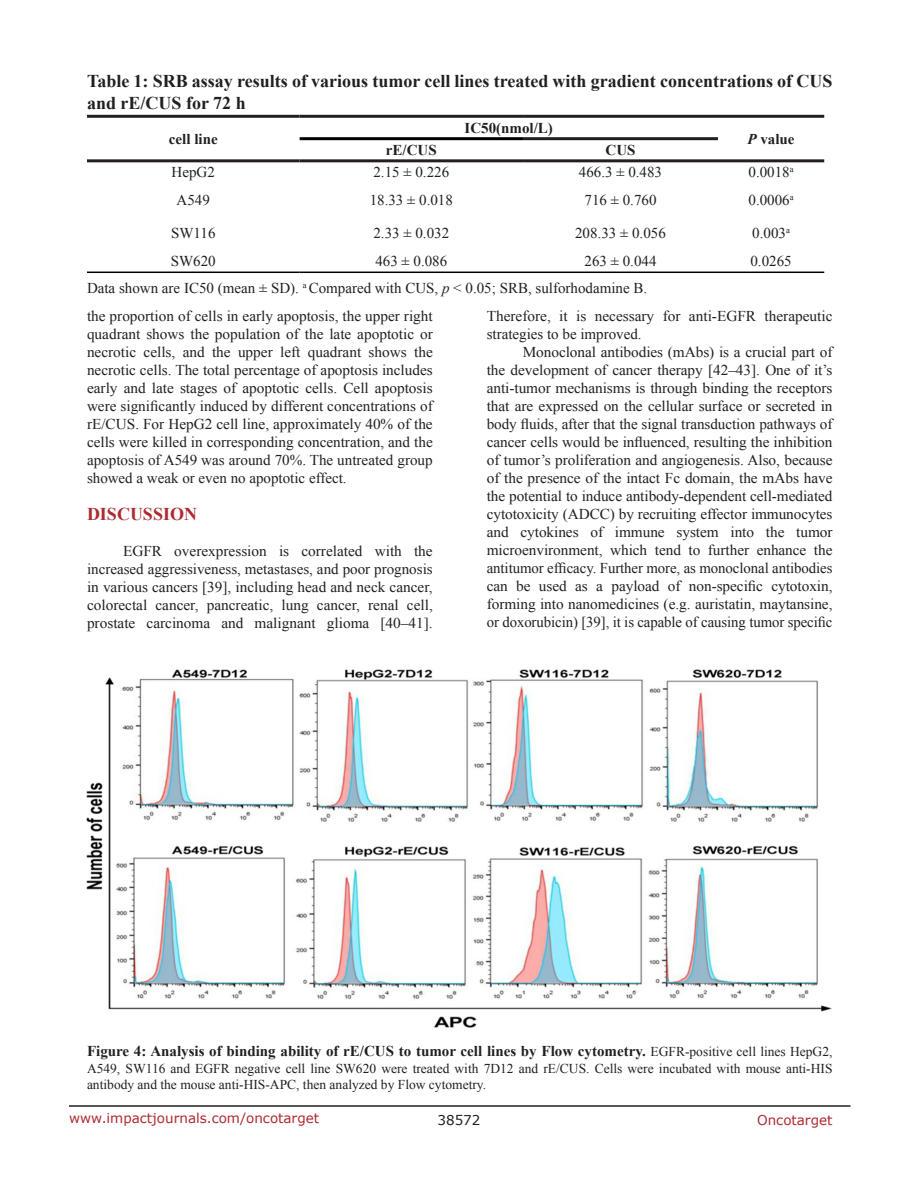
<style>
.page{position:relative;width:918px;height:1188px;background:#fff}
.page>*{position:absolute;margin:0;border:0;box-sizing:border-box;transform-origin:0 0}
.TableHeading{font:700 18px/21.6px "Times New Roman";color:#231f20}
.Heading{font:700 18px "Times New Roman";color:#ac2b31}
.BodyText{font:15px/18px "Times New Roman";color:#231f20;text-align:justify}
.TableText{font:15px "Times New Roman";color:#231f20}
.FigureText{font:700 15px "Times New Roman";color:#231f20}
.TableText-2{font:700 15px "Times New Roman";color:#231f20}
.FigureText-2{font:13.5px/16.2px "Times New Roman";color:#231f20}
.t1{font:13.5px "Verdana";color:#ac2b31}
.t2{font:13.5px "Verdana";color:#231f20}
.s1{font-style:italic}
.s2{font-weight:400;font-size:13.5px}
</style>
<div class="page">
<hr style="left:69px;top:1105px;width:781px;height:2px;background:#231f20">
<hr style="left:87px;top:115px;width:213px;height:3px;background:#231f20">
<hr style="left:87px;top:159px;width:213px;height:3px;background:#231f20">
<hr style="left:300px;top:115px;width:223px;height:3px;background:#231f20">
<hr style="left:523px;top:115px;width:195px;height:3px;background:#231f20">
<hr style="left:718px;top:115px;width:106px;height:3px;background:#231f20">
<hr style="left:718px;top:159px;width:106px;height:3px;background:#231f20">
<hr style="left:300px;top:159px;width:223px;height:3px;background:#231f20">
<hr style="left:523px;top:159px;width:195px;height:3px;background:#231f20">
<hr style="left:300px;top:137px;width:223px;height:3px;background:#000">
<hr style="left:523px;top:137px;width:195px;height:3px;background:#231f20">
<hr style="left:87px;top:272px;width:213px;height:1px;background:#000">
<hr style="left:300px;top:272px;width:223px;height:1px;background:#000">
<hr style="left:523px;top:272px;width:195px;height:1px;background:#000">
<hr style="left:718px;top:272px;width:106px;height:1px;background:#000">
<img style="left:86px;top:670px;width:746px;height:357px">
<p class="TableHeading" style="left:87px;top:70px;width:747px">Table 1: SRB assay results of various tumor cell lines treated with gradient concentrations of CUS and rE/CUS for 72 h</p>
<p class="TableText-2" style="left:169px;top:128px;width:50px">cell line</p>
<p class="TableText-2" style="left:465px;top:117px;width:90px">IC50(nmol/L)</p>
<p class="TableText-2" style="left:748px;top:128px;width:49px"><span class="s1">P</span> value</p>
<p class="TableText-2" style="left:386px;top:139px;width:52px">rE/CUS</p>
<p class="TableText-2" style="left:606px;top:139px;width:31px">CUS</p>
<p class="TableText" style="left:172px;top:162px;width:45px">HepG2</p>
<p class="TableText" style="left:373px;top:162px;width:77px">2.15 ± 0.226</p>
<p class="TableText" style="left:579px;top:162px;width:85px">466.3 ± 0.483</p>
<p class="TableText" style="left:749px;top:162px;width:47px">0.0018<sup>a</sup></p>
<p class="TableText" style="left:177px;top:189px;width:35px">A549</p>
<p class="TableText" style="left:370px;top:189px;width:85px">18.33 ± 0.018</p>
<p class="TableText" style="left:585px;top:189px;width:73px">716 ± 0.760</p>
<p class="TableText" style="left:749px;top:189px;width:47px">0.0006<sup>a</sup></p>
<p class="TableText" style="left:171px;top:223px;width:46px">SW116</p>
<p class="TableText" style="left:373px;top:223px;width:77px">2.33 ± 0.032</p>
<p class="TableText" style="left:575px;top:223px;width:92px">208.33 ± 0.056</p>
<p class="TableText" style="left:752px;top:223px;width:39px">0.003<sup>a</sup></p>
<p class="TableText" style="left:171px;top:251px;width:46px">SW620</p>
<p class="TableText" style="left:375px;top:251px;width:73px">463 ± 0.086</p>
<p class="TableText" style="left:585px;top:251px;width:73px">263 ± 0.044</p>
<p class="TableText" style="left:750px;top:251px;width:43px">0.0265</p>
<p class="TableText" style="left:87px;top:277px;width:562px">Data shown are IC50 (mean ± SD). <sup>a</sup> Compared with CUS, <span class="s1">p</span> &lt; 0.05; SRB, sulforhodamine B.</p>
<p class="BodyText" style="left:87px;top:307px;width:347px">the proportion of cells in early apoptosis, the upper right quadrant shows the population of the late apoptotic or necrotic cells, and the upper left quadrant shows the necrotic cells. The total percentage of apoptosis includes early and late stages of apoptotic cells. Cell apoptosis were significantly induced by different concentrations of rE/CUS. For HepG2 cell line, approximately 40% of the cells were killed in corresponding concentration, and the apoptosis of A549 was around 70%. The untreated group showed a weak or even no apoptotic effect.</p>
<p class="Heading" style="left:87px;top:501px;width:112px">DISCUSSION</p>
<p class="BodyText" style="left:87px;top:542px;width:347px;text-indent:36px">EGFR overexpression is correlated with the increased aggressiveness, metastases, and poor prognosis in various cancers [39], including head and neck cancer, colorectal cancer, pancreatic, lung cancer, renal cell, prostate carcinoma and malignant glioma [40–41].</p>
<p class="BodyText" style="left:487px;top:307px;width:347px">Therefore, it is necessary for anti-EGFR therapeutic strategies to be improved.</p>
<p class="BodyText" style="left:487px;top:343px;width:347px;text-indent:36px">Monoclonal antibodies (mAbs) is a crucial part of the development of cancer therapy [42–43]. One of it’s anti-tumor mechanisms is through binding the receptors that are expressed on the cellular surface or secreted in body fluids, after that the signal transduction pathways of cancer cells would be influenced, resulting the inhibition of tumor’s proliferation and angiogenesis. Also, because of the presence of the intact Fc domain, the mAbs have the potential to induce antibody-dependent cell-mediated cytotoxicity (ADCC) by recruiting effector immunocytes and cytokines of immune system into the tumor microenvironment, which tend to further enhance the antitumor efficacy. Further more, as monoclonal antibodies can be used as a payload of non-specific cytotoxin, forming into nanomedicines (e.g. auristatin, maytansine, or doxorubicin) [39], it is capable of causing tumor specific</p>
<p class="FigureText" style="left:87px;top:1041px;width:747px">Figure 4: Analysis of binding ability of rE/CUS to tumor cell lines by Flow cytometry. <span class="s2">EGFR-positive cell lines HepG2,</span></p>
<p class="FigureText-2" style="left:87px;top:1060px;width:747px">A549, SW116 and EGFR negative cell line SW620 were treated with 7D12 and rE/CUS. Cells were incubated with mouse anti-HIS antibody and the mouse anti-HIS-APC, then analyzed by Flow cytometry.</p>
<p class="t1" style="left:69px;top:1109px;width:252px">www.impactjournals.com/oncotarget</p>
<p class="t2" style="left:438px;top:1111px;width:44px">38572</p>
<p class="t1" style="left:757px;top:1111px;width:77px">Oncotarget</p>
</div>
